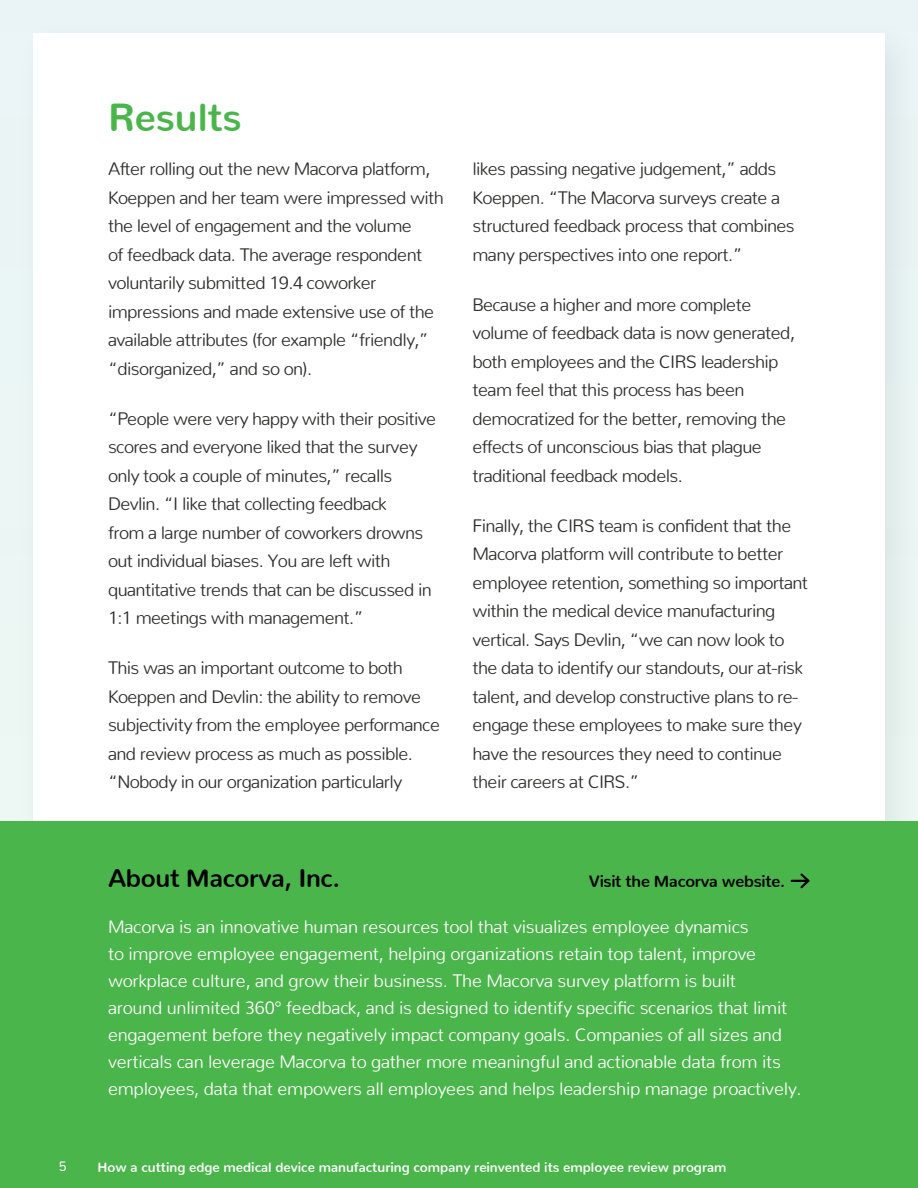
<style>
.page{position:relative;width:918px;height:1188px;background:#eaf3f6}
.page>*{position:absolute;margin:0;border:0;box-sizing:border-box;transform-origin:0 0}
.t1{font:700 39px "Nunito";color:#4ab54a}
.t2{font:700 25.5px "Nunito";letter-spacing:-.015em;color:#000}
.t3{font:300 18px/28.5px "Nunito";letter-spacing:-.035em;color:#2d2d2c}
.t4{font:300 18px/27px "Nunito";letter-spacing:-.015em;color:#fff}
.t5{font:700 16.5px "Nunito";letter-spacing:-.015em;color:#000}
.t6{font:700 13.5px "Nunito";color:#fff}
.t7{font:13.5px "Nunito";color:#fff}
</style>
<div class="page">
<div style="left:0;top:1146px;width:918px;height:42px;background:#4ab54a"></div>
<div style="left:14px;top:15px;width:904px;height:1141px;background:#000;opacity:.07"></div>
<div style="left:33px;top:34px;width:852px;height:1082px;background:#fff"></div>
<div style="left:0;top:822px;width:918px;height:327px;background:#4ab54a"></div>
<svg style="left:792px;top:873px;width:18px;height:16px"></svg>
<h1 class="t1" style="left:108px;top:82px;width:135px">Results</h1>
<p class="t3" style="left:108px;top:153px;width:337px">After rolling out the new Macorva platform, Koeppen and her team were impressed with the level of engagement and the volume<br>of feedback data. The average respondent voluntarily submitted 19.4 coworker impressions and made extensive use of the available attributes (for example “friendly,” “disorganized,” and so on).</p>
<p class="t3" style="left:108px;top:402px;width:330px">“People were very happy with their positive scores and everyone liked that the survey only took a couple of minutes,” recalls Devlin. “I like that collecting feedback<br>from a large number of coworkers drowns out individual biases. You are left with quantitative trends that can be discussed in 1:1 meetings with management.”</p>
<p class="t3" style="left:108px;top:652px;width:334px">This was an important outcome to both Koeppen and Devlin: the ability to remove subjectivity from the employee performance and review process as much as possible. “Nobody in our organization particularly</p>
<p class="t3" style="left:472px;top:153px;width:324px">likes passing negative judgement,” adds Koeppen. “The Macorva surveys create a structured feedback process that combines many perspectives into one report.”</p>
<p class="t3" style="left:472px;top:288px;width:324px">Because a higher and more complete volume of feedback data is now generated, both employees and the CIRS leadership team feel that this process has been democratized for the better, removing the effects of unconscious bias that plague traditional feedback models.</p>
<p class="t3" style="left:472px;top:509px;width:337px">Finally, the CIRS team is confident that the Macorva platform will contribute to better employee retention, something so important within the medical device manufacturing vertical. Says Devlin, “we can now look to the data to identify our standouts, our at-risk talent, and develop constructive plans to re&shy;engage these employees to make sure they have the resources they need to continue their careers at CIRS.”</p>
<h2 class="t2" style="left:108px;top:855px;width:234px">About Macorva, Inc.</h2>
<p class="t5" style="left:589px;top:866px;width:198px">Visit the Macorva website.</p>
<p class="t4" style="left:108px;top:912px;width:695px">Macorva is an innovative human resources tool that visualizes employee dynamics<br>to improve employee engagement, helping organizations retain top talent, improve workplace culture, and grow their business. The Macorva survey platform is built<br>around unlimited 360° feedback, and is designed to identify specific scenarios that limit engagement before they negatively impact company goals. Companies of all sizes and verticals can leverage Macorva to gather more meaningful and actionable data from its employees, data that empowers all employees and helps leadership manage proactively.</p>
<p class="t7" style="left:59px;top:1155px;width:9px">5</p>
<p class="t6" style="left:98px;top:1155px;width:631px">How a cutting edge medical device manufacturing company reinvented its employee review program</p>
</div>
